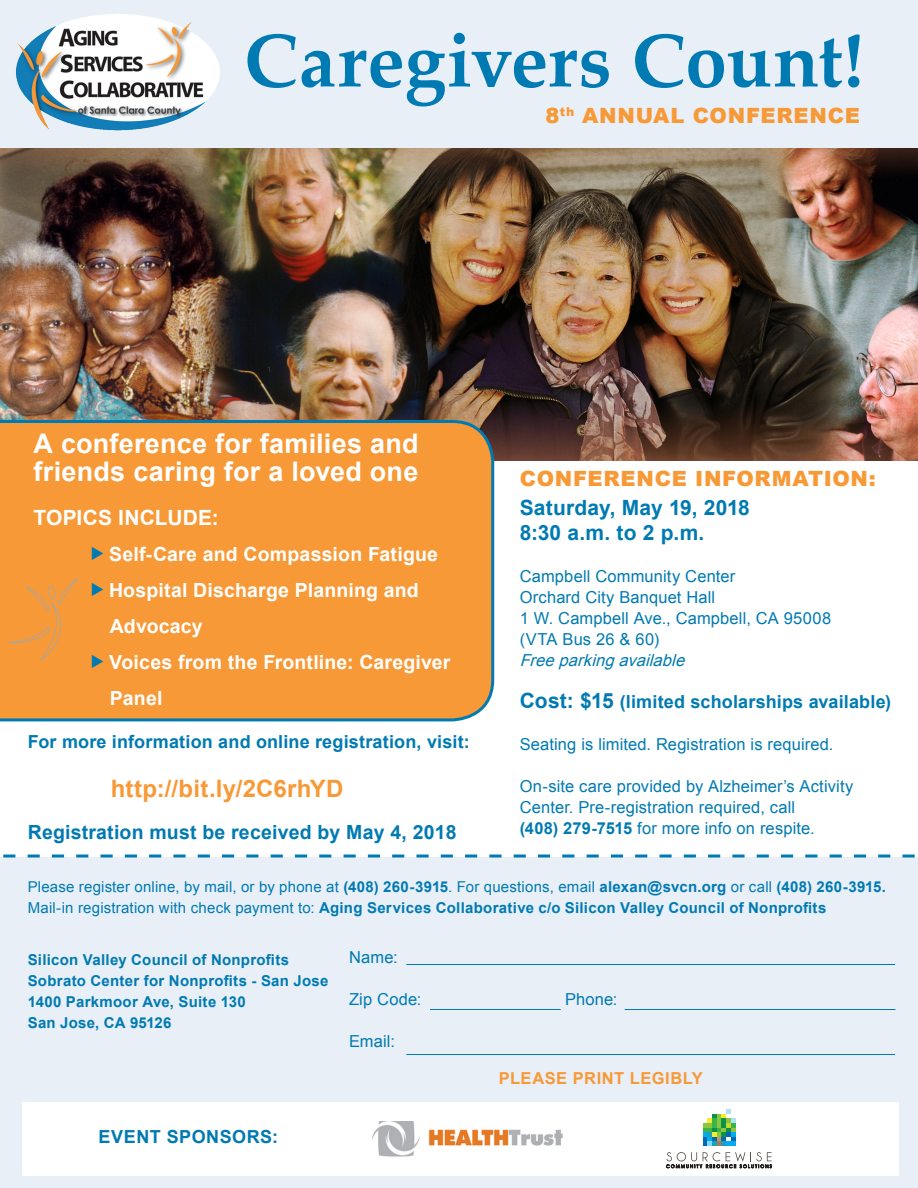
<style>
.page{position:relative;width:918px;height:1188px;background:#fff}
.page>*{position:absolute;margin:0;border:0;box-sizing:border-box;transform-origin:0 0}
.top_headline{font:700 75px "Palatino Linotype";color:#007ab2}
.text_header{font:700 27px/28.5px "Arial";letter-spacing:.01em;color:#fff}
.text{font:700 24px "Arial";letter-spacing:.01em;color:#f89937}
.text_header-2{font:900 21px "Arial";letter-spacing:.035em;color:#f89937}
.text-2{font:700 21px "Arial";letter-spacing:.01em;color:#007ab2}
.text_header-3{font:700 21px "Arial";letter-spacing:.005em;color:#fff}
.text_header-4{font:700 19.5px "Arial";letter-spacing:.01em;color:#fff}
.text-3{font:700 19.5px "Arial";letter-spacing:.01em;color:#007ab2}
.text-4{font:700 18px "Arial";letter-spacing:.01em;color:#007ab2}
.text-5{font:16.5px/21px "Arial";letter-spacing:.01em;color:#007ab2}
.text-6{font:italic 16.5px "Arial";color:#007ab2}
.text-7{font:700 16.5px "Arial";letter-spacing:.025em;color:#f89937}
.text-8{font:700 15px "Arial";letter-spacing:.015em;color:#007ab2}
.text-9{font:15px "Arial";letter-spacing:.01em;color:#007ab2}
.s1{font-size:21px}
.s2{font-weight:700}
.s3{font-weight:400}
</style>
<div class="page">
<div style="left:0;top:858px;width:918px;height:330px;background:#e8eff7"></div>
<div style="left:0;top:0;width:918px;height:185px;background:#e8eff7"></div>
<img style="left:16px;top:14px;width:204px;height:117px">
<img style="left:0;top:148px;width:918px;height:312px">
<div style="left:0;top:420px;width:494px;height:301px;background:#f89937"></div>
<svg style="left:0;top:855px;width:918px;height:3px"></svg>
<svg style="left:9px;top:578px;width:69px;height:82px;background:#f3993d"></svg>
<hr style="left:406px;top:964px;width:489px;height:1px;background:#007ab2">
<hr style="left:625px;top:1009px;width:270px;height:1px;background:#007ab2">
<hr style="left:430px;top:1009px;width:131px;height:1px;background:#007ab2">
<hr style="left:406px;top:1054px;width:489px;height:1px;background:#007ab2">
<div style="left:22px;top:1102px;width:877px;height:74px;background:#fff"></div>
<svg style="left:703px;top:1109px;width:33px;height:37px"></svg>
<svg style="left:666px;top:1152px;width:106px;height:17px"></svg>
<img style="left:372px;top:1122px;width:191px;height:35px">
<svg style="left:92px;top:547px;width:11px;height:13px"></svg>
<svg style="left:92px;top:583px;width:11px;height:13px"></svg>
<svg style="left:92px;top:655px;width:11px;height:13px"></svg>
<p class="top_headline" style="left:244px;top:8px;width:621px">Caregivers Count!</p>
<p class="text_header-2" style="left:545px;top:102px;width:316px">8<sup>th</sup> ANNUAL CONFERENCE</p>
<p class="text_header" style="left:33px;top:430px;width:387px">A conference for families and friends caring for a loved one</p>
<p class="text_header-3" style="left:33px;top:504px;width:187px">TOPICS INCLUDE:</p>
<p class="text_header-4" style="left:109px;top:541px;width:330px">Self-Care and Compassion Fatigue</p>
<p class="text_header-4" style="left:109px;top:577px;width:311px">Hospital Discharge Planning and</p>
<p class="text_header-4" style="left:110px;top:613px;width:94px">Advocacy</p>
<p class="text_header-4" style="left:109px;top:649px;width:343px">Voices from the Frontline: Caregiver</p>
<p class="text_header-4" style="left:110px;top:685px;width:54px">Panel</p>
<p class="text-4" style="left:28px;top:730px;width:443px">For more information and online registration, visit:</p>
<p class="text" style="left:111px;top:773px;width:234px">http://bit.ly/2C6rhYD</p>
<p class="text-3" style="left:28px;top:820px;width:430px">Registration must be received by May 4, 2018</p>
<p class="text_header-2" style="left:520px;top:465px;width:358px">CONFERENCE INFORMATION:</p>
<p class="text-2" style="left:520px;top:494px;width:232px">Saturday, May 19, 2018</p>
<p class="text-2" style="left:520px;top:519px;width:186px">8:30 a.m. to 2 p.m.</p>
<p class="text-5" style="left:520px;top:566px;width:217px">Campbell Community Center</p>
<p class="text-5" style="left:520px;top:587px;width:197px">Orchard City Banquet Hall</p>
<p class="text-5" style="left:520px;top:608px;width:313px">1 W. Campbell Ave., Campbell, CA 95008</p>
<p class="text-5" style="left:520px;top:629px;width:141px">(VTA Bus 26 &amp; 60)</p>
<p class="text-6" style="left:520px;top:650px;width:172px">Freeparkingavailable</p>
<p class="text-4" style="left:520px;top:690px;width:373px"><span class="s1">Cost: $15</span> (limited scholarships available)</p>
<p class="text-5" style="left:520px;top:734px;width:315px">Seating is limited. Registration is required.</p>
<p class="text-5" style="left:520px;top:776px;width:335px">On-site care provided by Alzheimer’s Activity<br>Center. Pre-registration required, call</p>
<p class="text-5" style="left:520px;top:818px;width:297px"><span class="s2">(408) 279-7515</span> for more info on respite.</p>
<p class="text-9" style="left:28px;top:877px;width:860px">Please register online, by mail, or by phone at <span class="s2">(408) 260-3915</span>. For questions, email <span class="s2">alexan@svcn.org</span> or call <span class="s2">(408) 260-3915.</span></p>
<p class="text-8" style="left:28px;top:898px;width:800px"><span class="s3">Mail-in registration with check payment to:</span> Aging Services Collaborative c/o Silicon Valley Council of Nonprofits</p>
<p class="text-8" style="left:28px;top:950px;width:263px">Silicon Valley Council of Nonprofits</p>
<p class="text-8" style="left:28px;top:971px;width:302px">Sobrato Center for Nonprofits - San Jose</p>
<p class="text-8" style="left:28px;top:992px;width:219px">1400 Parkmoor Ave, Suite 130</p>
<p class="text-8" style="left:28px;top:1013px;width:145px">San Jose, CA 95126</p>
<p class="text-4" style="left:98px;top:1125px;width:181px">EVENT SPONSORS:</p>
<p class="text-5" style="left:349px;top:947px;width:50px">Name:</p>
<p class="text-5" style="left:349px;top:989px;width:74px">Zip Code:</p>
<p class="text-5" style="left:565px;top:989px;width:54px">Phone:</p>
<p class="text-5" style="left:349px;top:1031px;width:47px">Email:</p>
<p class="text-7" style="left:499px;top:1067px;width:205px">PLEASE PRINT LEGIBLY</p>
</div>
